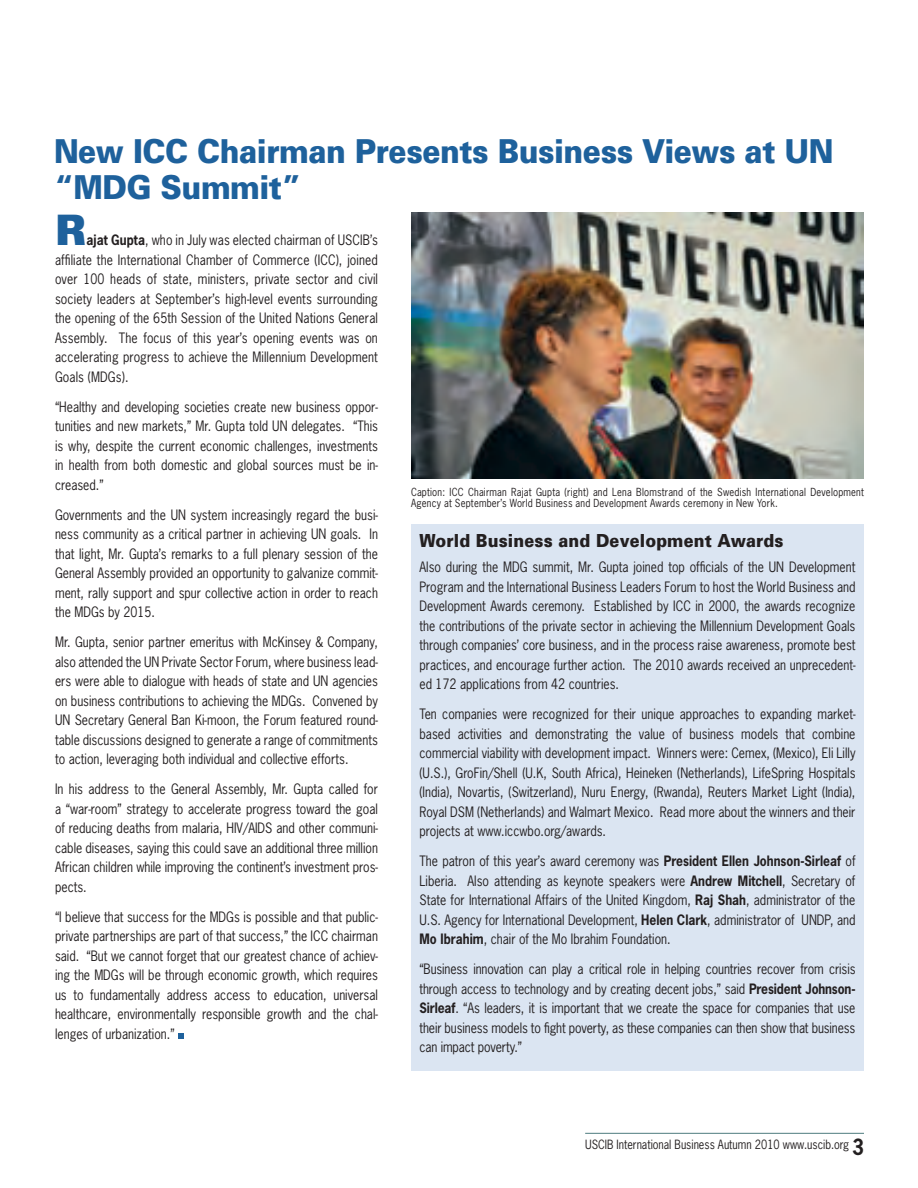
<style>
.page{position:relative;width:918px;height:1188px;background:#fff}
.page>*{position:absolute;margin:0;border:0;box-sizing:border-box;transform-origin:0 0}
.t1{font:900 expanded 42px "Univers";color:#1e619c;scale:.75 1}
.t2{font:900 33px/36px "Univers";letter-spacing:-.015em;color:#1e619c;scale:.9 1}
.t3{font:900 18px "Univers";letter-spacing:.01em;color:#231f20;scale:.9 1}
.t4{font:13.5px/19.5px "News Gothic";color:#231f20;text-align:justify;scale:.9 1}
.t5{font:12px "News Gothic";color:#231f20;scale:.9 1}
.t6{font:10.5px/11.2px "News Gothic";letter-spacing:.02em;color:#231f20;scale:.9 1}
.s1{font-weight:700}
.s2{font-weight:700;font-size:21px}
</style>
<div class="page">
<hr style="left:585px;top:1133px;width:279px;height:1px;background:#618a8d">
<svg style="left:178px;top:1033px;width:6px;height:6px"></svg>
<img style="left:411px;top:212px;width:453px;height:266px">
<div style="left:411px;top:524px;width:453px;height:547px;background:#dbe5f2"></div>
<h2 class="t2" style="left:54px;top:133px;width:868px">New ICC Chairman Presents Business Views at UN “MDG Summit”</h2>
<h1 class="t1" style="left:55px;top:205px;width:43px">R</h1>
<p class="t4" style="left:55px;top:230px;width:360px;text-indent:31px"><span class="s1">ajat Gupta</span>, who in July was elected chairman of USCIB’s affiliate the International Chamber of Commerce (ICC), joined over 100 heads of state, ministers, private sector and civil society leaders at September’s high-level events surrounding the opening of the 65th Session of the United Nations General Assembly. The focus of this year’s opening events was on accelerating progress to achieve the Millennium Development Goals (MDGs).</p>
<p class="t4" style="left:55px;top:396px;width:360px">“Healthy and developing societies create new business oppor&shy;tunities and new markets,” Mr. Gupta told UN delegates. “This is why, despite the current economic challenges, investments in health from both domestic and global sources must be in&shy;creased.”</p>
<p class="t4" style="left:55px;top:504px;width:360px">Governments and the UN system increasingly regard the busi&shy;ness community as a critical partner in achieving UN goals. In that light, Mr. Gupta’s remarks to a full plenary session of the General Assembly provided an opportunity to galvanize commit&shy;ment, rally support and spur collective action in order to reach the MDGs by 2015.</p>
<p class="t4" style="left:55px;top:632px;width:360px">Mr. Gupta, senior partner emeritus with McKinsey &amp; Company, also attended the UN Private Sector Forum, where business lead&shy;ers were able to dialogue with heads of state and UN agencies on business contributions to achieving the MDGs. Convened by UN Secretary General Ban Ki-moon, the Forum featured round&shy;table discussions designed to generate a range of commitments to action, leveraging both individual and collective efforts.</p>
<p class="t4" style="left:55px;top:779px;width:360px">In his address to the General Assembly, Mr. Gupta called for a “war-room” strategy to accelerate progress toward the goal of reducing deaths from malaria, HIV/AIDS and other communi&shy;cable diseases, saying this could save an additional three million African children while improving the continent’s investment pros&shy;pects.</p>
<p class="t4" style="left:55px;top:906px;width:360px">“I believe that success for the MDGs is possible and that public&shy;private partnerships are part of that success,” the ICC chairman said. “But we cannot forget that our greatest chance of achiev&shy;ing the MDGs will be through economic growth, which requires us to fundamentally address access to education, universal healthcare, environmentally responsible growth and the chal&shy;lenges of urbanization.”</p>
<p class="t6" style="left:411px;top:486px;width:505px">Caption: ICC Chairman Rajat Gupta (right) and Lena Blomstrand of the Swedish International Development<br>Agency at September’s World Business and Development Awards ceremony in New York.</p>
<h3 class="t3" style="left:420px;top:529px;width:406px">World Business and Development Awards</h3>
<p class="t4" style="left:420px;top:557px;width:486px">Also during the MDG summit, Mr. Gupta joined top officials of the UN Development Program and the International Business Leaders Forum to host the World Business and Development Awards ceremony. Established by ICC in 2000, the awards recognize the contributions of the private sector in achieving the Millennium Development Goals through companies’ core business, and in the process raise awareness, promote best practices, and encourage further action. The 2010 awards received an unprecedent&shy;ed 172 applications from 42 countries.</p>
<p class="t4" style="left:420px;top:704px;width:486px">Ten companies were recognized for their unique approaches to expanding market&shy;based activities and demonstrating the value of business models that combine commercial viability with development impact. Winners were: Cemex, (Mexico), Eli Lilly (U.S.), GroFin/Shell (U.K, South Africa), Heineken (Netherlands), LifeSpring Hospitals (India), Novartis, (Switzerland), Nuru Energy, (Rwanda), Reuters Market Light (India), Royal DSM (Netherlands) and Walmart Mexico. Read more about the winners and their projects at www.iccwbo.org/awards.</p>
<p class="t4" style="left:420px;top:851px;width:486px">The patron of this year’s award ceremony was <span class="s1">President Ellen Johnson-Sirleaf</span> of Liberia. Also attending as keynote speakers were <span class="s1">Andrew Mitchell</span>, Secretary of State for International Affairs of the United Kingdom, <span class="s1">Raj Shah</span>, administrator of the U.S. Agency for International Development, <span class="s1">Helen Clark</span>, administrator of UNDP, and <span class="s1">Mo Ibrahim</span>, chair of the Mo Ibrahim Foundation.</p>
<p class="t4" style="left:420px;top:959px;width:486px">“Business innovation can play a critical role in helping countries recover from crisis through access to technology and by creating decent jobs,” said <span class="s1">President Johnson-Sirleaf</span>. “As leaders, it is important that we create the space for companies that use their business models to fight poverty, as these companies can then show that business can impact poverty.”</p>
<p class="t5" style="left:585px;top:1137px;width:311px">USCIB International Business Autumn 2010 www.uscib.org <span class="s2">3</span></p>
</div>
